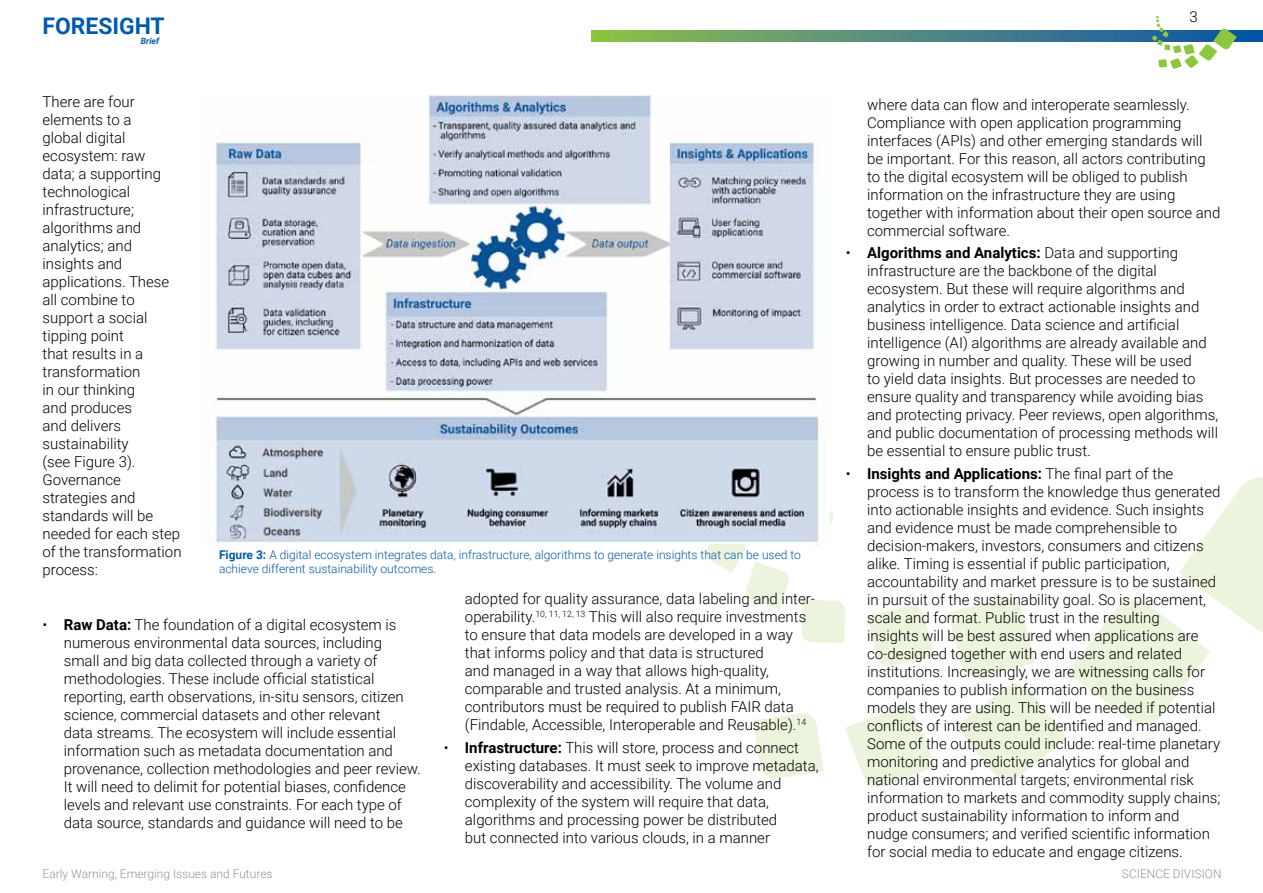
<style>
.page{position:relative;width:1263px;height:893px;background:#fff}
.page>*{position:absolute;margin:0;border:0;box-sizing:border-box;transform-origin:0 0}
.t1{font:700 22.95px "Roboto";color:#005baa}
.t2{font:300 15px/18px "Roboto";color:#000}
.t3{font:300 12px/14.4px "Roboto";color:#005baa}
.t4{font:300 12px "Roboto";color:#939598}
.t5{font:italic 700 8.7px "Roboto";color:#005baa}
.s1{font-weight:700}
</style>
<div class="page">
<svg style="left:591px;top:30px;width:672px;height:12px;background:#558e79"></svg>
<svg style="left:1152px;top:16px;width:85px;height:53px"></svg>
<svg style="left:845px;top:707px;width:90px;height:81px"></svg>
<svg style="left:753px;top:713px;width:71px;height:66px"></svg>
<svg style="left:948px;top:477px;width:315px;height:303px"></svg>
<svg style="left:867px;top:605px;width:67px;height:62px"></svg>
<svg style="left:706px;top:510px;width:139px;height:133px"></svg>
<img style="left:213px;top:96px;width:616px;height:448px">
<h1 class="t1" style="left:43px;top:10px;width:124px">FORESIGHT</h1>
<p class="t5" style="left:141px;top:35px;width:20px">Brief</p>
<p class="t2" style="left:43px;top:92px;width:141px">There are four elements to a<br>global digital ecosystem: raw<br>data; a supporting technological infrastructure; algorithms and analytics; and insights and applications. These all combine to support a social tipping point<br>that results in a transformation<br>in our thinking<br>and produces<br>and delivers sustainability<br>(see Figure 3).<br>Governance strategies and standards will be needed for each step of the transformation process:</p>
<p class="t3" style="left:219px;top:547px;width:583px"><span class="s1">Figure 3:</span> A digital ecosystem integrates data, infrastructure, algorithms to generate insights that can be used to achieve different sustainability outcomes.</p>
<p class="t2" style="left:64px;top:615px;width:358px;text-indent:-21px">• <span class="s1">Raw Data:</span> The foundation of a digital ecosystem is numerous environmental data sources, including small and big data collected through a variety of methodologies. These include official statistical reporting, earth observations, in-situ sensors, citizen science, commercial datasets and other relevant<br>data streams. The ecosystem will include essential information such as metadata documentation and provenance, collection methodologies and peer review.<br>It will need to delimit for potential biases, confidence levels and relevant use constraints. For each type of data source, standards and guidance will need to be</p>
<p class="t2" style="left:465px;top:589px;width:352px">adopted for quality assurance, data labeling and inter&shy;operability.<sup>10,</sup> <sup>11,</sup> <sup>12,</sup> <sup>13</sup> This will also require investments to ensure that data models are developed in a way that informs policy and that data is structured<br>and managed in a way that allows high-quality, comparable and trusted analysis. At a minimum, contributors must be required to publish FAIR data (Findable, Accessible, Interoperable and Reusable).<sup>14</sup></p>
<p class="t2" style="left:465px;top:738px;width:355px;text-indent:-21px">• <span class="s1">Infrastructure:</span> This will store, process and connect existing databases. It must seek to improve metadata, discoverability and accessibility. The volume and complexity of the system will require that data, algorithms and processing power be distributed<br>but connected into various clouds, in a manner</p>
<p class="t2" style="left:1189px;top:7px;width:10px">3</p>
<p class="t2" style="left:867px;top:95px;width:355px">where data can flow and interoperate seamlessly.<br>Compliance with open application programming interfaces (APIs) and other emerging standards will be important. For this reason, all actors contributing to the digital ecosystem will be obliged to publish information on the infrastructure they are using together with information about their open source and commercial software.</p>
<p class="t2" style="left:867px;top:243px;width:353px;text-indent:-21px">• <span class="s1">Algorithms and Analytics:</span> Data and supporting infrastructure are the backbone of the digital ecosystem. But these will require algorithms and analytics in order to extract actionable insights and business intelligence. Data science and artificial intelligence (AI) algorithms are already available and growing in number and quality. These will be used<br>to yield data insights. But processes are needed to ensure quality and transparency while avoiding bias and protecting privacy. Peer reviews, open algorithms, and public documentation of processing methods will be essential to ensure public trust.</p>
<p class="t2" style="left:867px;top:464px;width:355px;text-indent:-21px">• <span class="s1">Insights and Applications:</span> The final part of the process is to transform the knowledge thus generated into actionable insights and evidence. Such insights and evidence must be made comprehensible to decision-makers, investors, consumers and citizens alike. Timing is essential if public participation, accountability and market pressure is to be sustained in pursuit of the sustainability goal. So is placement, scale and format. Public trust in the resulting<br>insights will be best assured when applications are co-designed together with end users and related institutions. Increasingly, we are witnessing calls for companies to publish information on the business models they are using. This will be needed if potential conflicts of interest can be identified and managed.<br>Some of the outputs could include: real-time planetary monitoring and predictive analytics for global and national environmental targets; environmental risk information to markets and commodity supply chains; product sustainability information to inform and nudge consumers; and verified scientific information for social media to educate and engage citizens.</p>
<p class="t4" style="left:43px;top:865px;width:232px">Early Warning, Emerging Issues and Futures</p>
<p class="t4" style="left:1122px;top:865px;width:101px">SCIENCE DIVISION</p>
</div>
